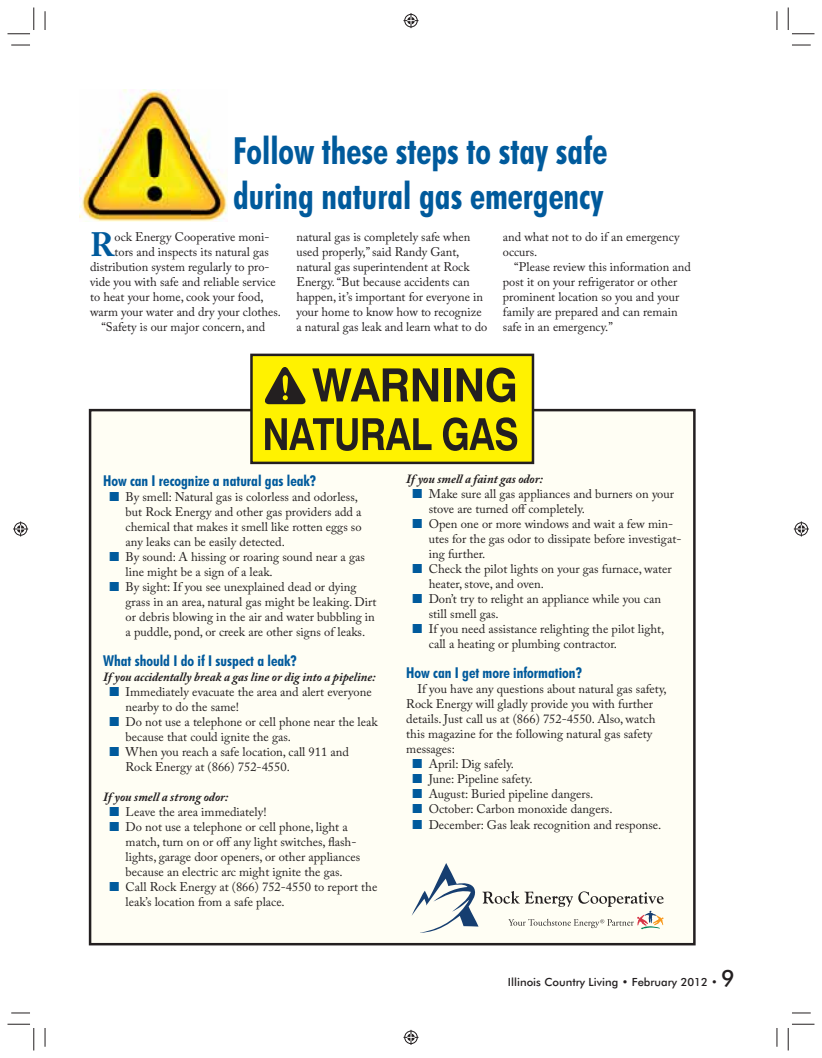
<style>
.page{position:relative;width:822px;height:1058px;background:#fff}
.page>*{position:absolute;margin:0;border:0;box-sizing:border-box;transform-origin:0 0}
.t1{font:700 condensed 37.5px/45px "Futura BT";color:#005a9c;scale:.93 1}
.t2{font:700 33.62px "Adobe Caslon Pro";color:#005a9c}
.t3{font:700 condensed 15px "Futura BT";color:#005a9c}
.t4{font:12.5px/15px "Adobe Caslon Pro";color:#231f20}
.t5{font:italic 700 12.5px "Adobe Caslon Pro";color:#231f20}
.t6{font:500 11.25px "Futura BT";color:#231f20}
.s1{font-size:22.5px}
</style>
<div class="page">
<div style="left:90px;top:410px;width:604px;height:534px;background:#fffef4"></div>
<img style="left:79px;top:90px;width:148px;height:132px">
<svg style="left:411px;top:863px;width:252px;height:69px"></svg>
<div style="left:251px;top:355px;width:282px;height:108px;background:#fff200"></div>
<div style="left:250px;top:353px;width:284px;height:111px;border:2px solid #231f20"></div>
<svg style="left:265px;top:367px;width:41px;height:37px"></svg>
<svg style="left:312px;top:368px;width:126px;height:33px"></svg>
<div style="left:444px;top:368px;width:6px;height:33px;background:#231f20"></div>
<svg style="left:456px;top:367px;width:59px;height:35px"></svg>
<svg style="left:265px;top:418px;width:166px;height:33px"></svg>
<svg style="left:443px;top:417px;width:74px;height:34px"></svg>
<svg style="left:11px;top:44px;width:19px;height:2px"></svg>
<svg style="left:792px;top:44px;width:18px;height:2px"></svg>
<svg style="left:11px;top:1012px;width:19px;height:1px"></svg>
<svg style="left:792px;top:1012px;width:18px;height:1px"></svg>
<svg style="left:44px;top:11px;width:2px;height:19px"></svg>
<svg style="left:44px;top:1028px;width:2px;height:18px"></svg>
<svg style="left:776px;top:11px;width:1px;height:19px"></svg>
<svg style="left:776px;top:1028px;width:1px;height:18px"></svg>
<svg style="left:8px;top:8px;width:27px;height:27px"></svg>
<svg style="left:8px;top:1024px;width:27px;height:26px"></svg>
<svg style="left:787px;top:8px;width:27px;height:27px"></svg>
<svg style="left:787px;top:1024px;width:27px;height:26px"></svg>
<svg style="left:403px;top:13px;width:15px;height:15px"></svg>
<svg style="left:403px;top:1029px;width:15px;height:15px"></svg>
<svg style="left:13px;top:521px;width:15px;height:15px"></svg>
<svg style="left:793px;top:521px;width:15px;height:15px"></svg>
<h1 class="t1" style="left:233px;top:130px;width:404px">Follow these steps to stay safe during natural gas emergency</h1>
<h2 class="t2" style="left:90px;top:224px;width:26px">R</h2>
<p class="t4" style="left:114px;top:230px;width:156px">ock Energy Cooperative moni-</p>
<p class="t4" style="left:114px;top:245px;width:156px">tors and inspects its natural gas</p>
<p class="t4" style="left:90px;top:260px;width:181px">distribution system regularly to pro-</p>
<p class="t4" style="left:90px;top:275px;width:187px">vide you with safe and reliable service</p>
<p class="t4" style="left:90px;top:290px;width:175px">to heat your home, cook your food,</p>
<p class="t4" style="left:90px;top:305px;width:192px">warm your water and dry your clothes.</p>
<p class="t4" style="left:101px;top:320px;width:165px">“Safety is our major concern, and</p>
<p class="t4" style="left:296px;top:230px;width:192px">natural gas is completely safe when used properly,” said Randy Gant, natural gas superintendent at Rock Energy. “But because accidents can happen, it’s important for everyone in your home to know how to recognize a natural gas leak and learn what to do</p>
<p class="t4" style="left:503px;top:230px;width:178px">and what not to do if an emergency occurs.</p>
<p class="t4" style="left:503px;top:260px;width:189px;text-indent:11px">“Please review this information and post it on your refrigerator or other prominent location so you and your family are prepared and can remain safe in an emergency.”</p>
<p class="t3" style="left:103px;top:473px;width:215px">How can I recognize a natural gas leak?</p>
<p class="t4" style="left:125px;top:490px;width:252px">By smell: Natural gas is colorless and odorless, but Rock Energy and other gas providers add a chemical that makes it smell like rotten eggs so any leaks can be easily detected.<br>By sound: A hissing or roaring sound near a gas line might be a sign of a leak.<br>By sight: If you see unexplained dead or dying grass in an area, natural gas might be leaking. Dirt or debris blowing in the air and water bubbling in a puddle, pond, or creek are other signs of leaks.</p>
<p class="t3" style="left:103px;top:653px;width:195px">What should I do if I suspect a leak?</p>
<p class="t5" style="left:103px;top:671px;width:274px">If you accidentally break a gas line or dig into a pipeline:</p>
<p class="t4" style="left:125px;top:685px;width:253px">Immediately evacuate the area and alert everyone nearby to do the same!<br>Do not use a telephone or cell phone near the leak because that could ignite the gas.<br>When you reach a safe location, call 911 and Rock Energy at (866) 752-4550.</p>
<p class="t5" style="left:103px;top:791px;width:127px">If you smell a strong odor:</p>
<p class="t4" style="left:125px;top:805px;width:253px">Leave the area immediately!<br>Do not use a telephone or cell phone, light a match, turn on or off any light switches, flash&shy;lights, garage door openers, or other appliances because an electric arc might ignite the gas.<br>Call Rock Energy at (866) 752-4550 to report the leak’s location from a safe place.</p>
<p class="t5" style="left:406px;top:474px;width:138px">If you smell a faint gas odor:</p>
<p class="t4" style="left:428px;top:488px;width:254px">Make sure all gas appliances and burners on your stove are turned off completely.<br>Open one or more windows and wait a few min&shy;utes for the gas odor to dissipate before investigat&shy;ing further.<br>Check the pilot lights on your gas furnace, water heater, stove, and oven.<br>Don’t try to relight an appliance while you can still smell gas.<br>If you need assistance relighting the pilot light, call a heating or plumbing contractor.</p>
<p class="t3" style="left:406px;top:665px;width:177px">How can I get more information?</p>
<p class="t4" style="left:417px;top:683px;width:250px">If you have any questions about natural gas safety,</p>
<p class="t4" style="left:406px;top:698px;width:248px">Rock Energy will gladly provide you with further</p>
<p class="t4" style="left:406px;top:713px;width:250px">details. Just call us at (866) 752-4550. Also, watch</p>
<p class="t4" style="left:406px;top:728px;width:247px">this magazine for the following natural gas safety</p>
<p class="t4" style="left:406px;top:743px;width:50px">messages:</p>
<p class="t4" style="left:428px;top:758px;width:87px">April: Dig safely.</p>
<p class="t4" style="left:428px;top:773px;width:105px">June: Pipeline safety.</p>
<p class="t4" style="left:428px;top:788px;width:166px">August: Buried pipeline dangers.</p>
<p class="t4" style="left:428px;top:803px;width:185px">October: Carbon monoxide dangers.</p>
<p class="t4" style="left:428px;top:818px;width:234px">December: Gas leak recognition and response.</p>
<p class="t6" style="left:508px;top:975px;width:228px">Illinois Country Living • February 2012 • <span class="s1">9</span></p>
</div>
